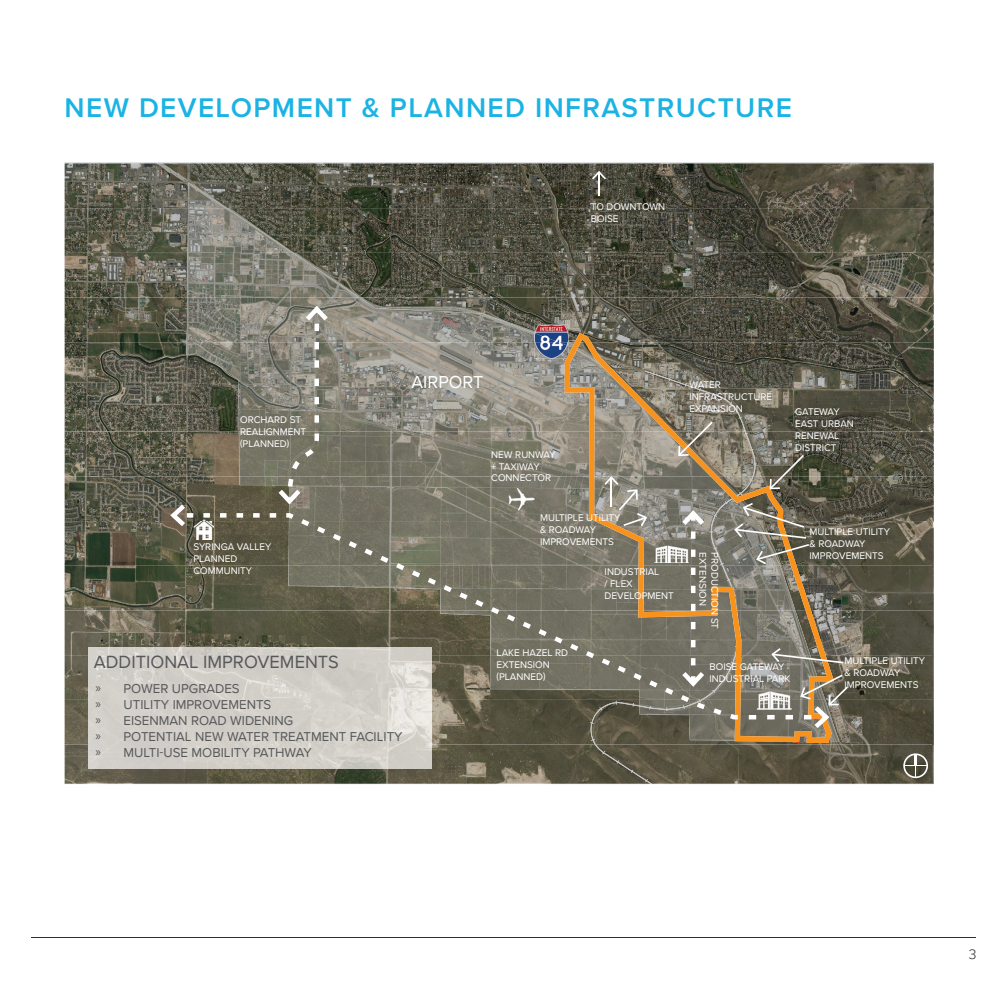
<style>
.page{position:relative;width:1008px;height:1008px;background:#fff}
.page>*{position:absolute;margin:0;border:0;box-sizing:border-box;transform-origin:0 0}
.t1{font:600 28px "Proxima Nova";letter-spacing:.05em;color:#1ab3e4}
.t2{font:18.2px "Proxima Nova";color:#57585a}
.t3{font:17.85px "Proxima Nova";color:#fff}
.t4{font:300 14px "Proxima Nova";color:#231f20}
.t5{font:13.3px/15.9px "Proxima Nova";color:#57585a}
.t6{font:9.97px/11.9px "Proxima Nova";color:#fff}
.s1{font-family:"Myriad Pro"}
</style>
<div class="page">
<hr style="left:32px;top:937px;width:944px;height:1px;background:#003c5d">
<img style="left:933px;top:163px;width:1px;height:582px">
<img style="left:65px;top:163px;width:868px;height:621px">
<img style="left:188px;top:182px;width:38px;height:26px">
<img style="left:188px;top:208px;width:105px;height:45px">
<img style="left:187px;top:253px;width:173px;height:45px">
<img style="left:187px;top:298px;width:347px;height:44px">
<img style="left:187px;top:342px;width:372px;height:45px">
<img style="left:239px;top:387px;width:320px;height:89px">
<img style="left:239px;top:476px;width:320px;height:37px">
<img style="left:508px;top:488px;width:26px;height:22px">
<svg style="left:174px;top:513px;width:385px;height:206px"></svg>
<svg style="left:170px;top:504px;width:23px;height:22px"></svg>
<svg style="left:279px;top:306px;width:49px;height:199px"></svg>
<img style="left:88px;top:647px;width:344px;height:122px">
<svg style="left:903px;top:753px;width:25px;height:25px"></svg>
<img style="left:534px;top:325px;width:34px;height:34px">
<img style="left:534px;top:333px;width:25px;height:9px">
<svg style="left:559px;top:333px;width:289px;height:451px"></svg>
<hr style="left:598px;top:172px;width:2px;height:23px;background:#fff">
<svg style="left:592px;top:171px;width:14px;height:8px"></svg>
<h1 class="t1" style="left:65px;top:91px;width:729px">NEW DEVELOPMENT &amp; PLANNED INFRASTRUCTURE</h1>
<p class="t6" style="left:591px;top:201px;width:76px">TO DOWNTOWN<br>BOISE</p>
<p class="t6" style="left:240px;top:414px;width:68px">ORCHARD ST<br>REALIGNMENT (PLANNED)</p>
<p class="t6" style="left:193px;top:541px;width:80px">SYRINGA VALLEY<br>PLANNED<br>COMMUNITY</p>
<h3 class="t3" style="left:411px;top:371px;width:73px">AIRPORT</h3>
<p class="t6" style="left:491px;top:449px;width:66px">NEW RUNWAY + TAXIWAY<br>CONNECTOR</p>
<p class="t6" style="left:540px;top:512px;width:82px">MULTIPLE UTILITY &amp; ROADWAY<br>IMPROVEMENTS</p>
<p class="t6" style="left:605px;top:566px;width:71px">INDUSTRIAL<br>/ FLEX<br>DEVELOPMENT</p>
<h2 class="t2" style="left:94px;top:651px;width:247px">ADDITIONAL IMPROVEMENTS</h2>
<h3 class="t5" style="left:96px;top:681px;width:309px"><span class="s1">»</span> POWER UPGRADES<br><span class="s1">»</span> UTILITY IMPROVEMENTS<br><span class="s1">»</span> EISENMAN ROAD WIDENING<br><span class="s1">»</span> POTENTIAL NEW WATER TREATMENT FACILITY <span class="s1">»</span> MULTI-USE MOBILITY PATHWAY</h3>
<p class="t6" style="left:497px;top:647px;width:73px">LAKE HAZEL RD<br>EXTENSION (PLANNED)</p>
<p class="t6" style="left:689px;top:379px;width:84px">WATER<br>INFRASTRUCTURE<br>EXPANSION</p>
<p class="t6" style="left:795px;top:406px;width:60px">GATEWAY<br>EAST URBAN<br>RENEWAL<br>DISTRICT</p>
<p class="t6" style="left:709px;top:552px;width:55px;rotate:90deg">EXTENSION</p>
<p class="t6" style="left:720px;top:552px;width:78px;rotate:90deg">PRODUCTION ST</p>
<p class="t6" style="left:810px;top:526px;width:82px">MULTIPLE UTILITY &amp; ROADWAY<br>IMPROVEMENTS</p>
<p class="t6" style="left:710px;top:661px;width:82px">BOISE GATEWAY<br>INDUSTRIAL PARK</p>
<p class="t6" style="left:845px;top:655px;width:82px">MULTIPLE UTILITY &amp; ROADWAY<br>IMPROVEMENTS</p>
<h3 class="t4" style="left:969px;top:946px;width:9px">3</h3>
</div>
